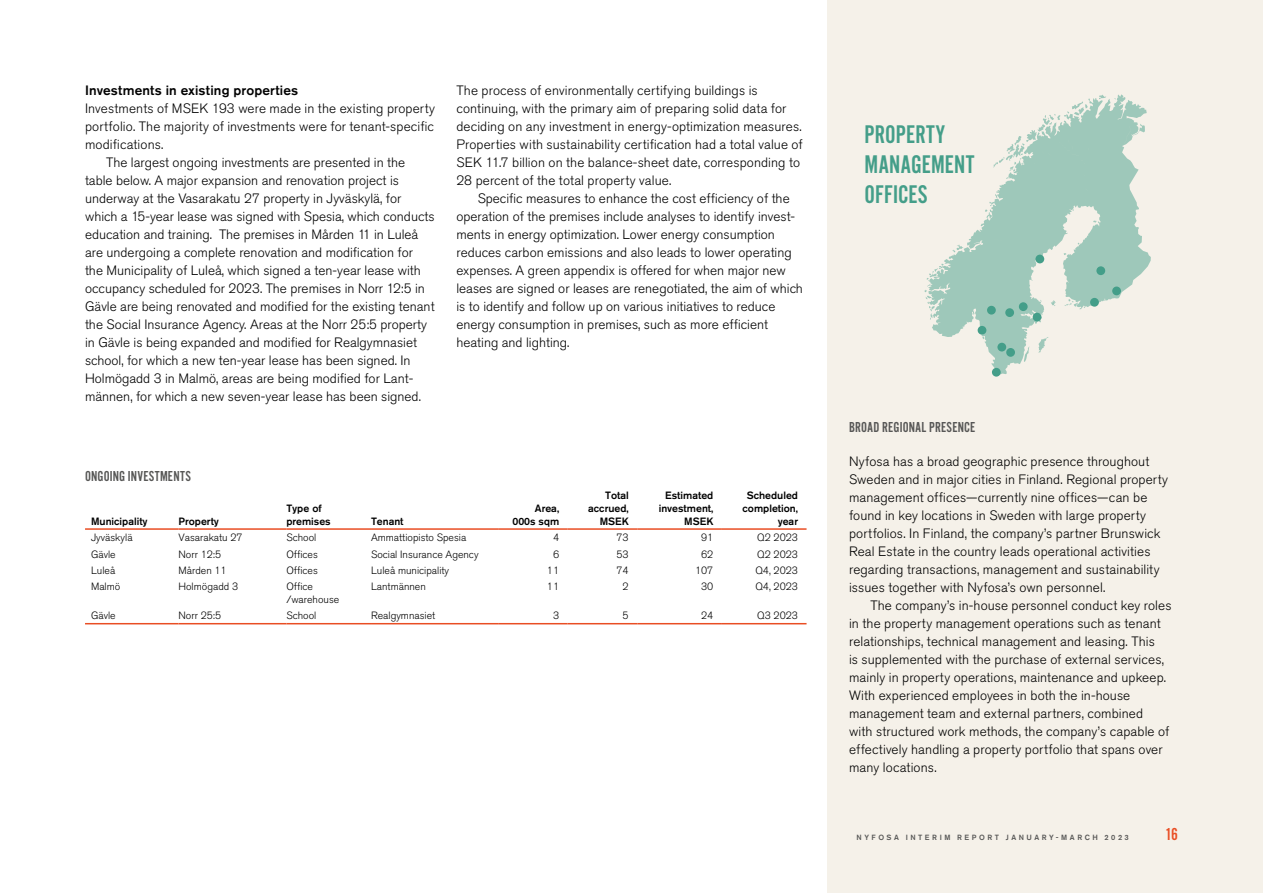
<style>
.page{position:relative;width:1263px;height:893px;background:#fff}
.page>*{position:absolute;margin:0;border:0;box-sizing:border-box;transform-origin:0 0}
.t1{font:26.55px/30px "Alternate Got No 2 D";letter-spacing:.005em;color:#449e89}
.t2{font:18px "Alternate Got No 2 D";color:#e94e24}
.t3{font:15px "Alternate Got No 2 D";letter-spacing:.01em;color:#575756}
.t4{font:300 13.5px/18px "Akzidenz Grotesk Pro";color:#000}
.t5{font:500 13.5px "Akzidenz Grotesk Pro";letter-spacing:.01em;color:#000}
.t6{font:300 10.5px/12.8px "Akzidenz Grotesk Pro";color:#000}
.t7{font:500 10.5px/12.8px "Akzidenz Grotesk Pro";color:#000;text-align:right}
.t8{font:500 7.5px "Akzidenz Grotesk Pro";letter-spacing:.34em;color:#575756}
</style>
<div class="page">
<hr style="left:85px;top:528px;width:94px;height:2px;background:#e94e24">
<hr style="left:179px;top:528px;width:107px;height:2px;background:#e94e24">
<hr style="left:286px;top:528px;width:85px;height:2px;background:#e94e24">
<hr style="left:371px;top:528px;width:127px;height:2px;background:#e94e24">
<hr style="left:498px;top:528px;width:70px;height:2px;background:#e94e24">
<hr style="left:568px;top:528px;width:69px;height:2px;background:#e94e24">
<hr style="left:637px;top:528px;width:85px;height:2px;background:#e94e24">
<hr style="left:722px;top:528px;width:84px;height:2px;background:#e94e24">
<hr style="left:85px;top:623px;width:94px;height:1px;background:#e94e24">
<hr style="left:179px;top:623px;width:107px;height:1px;background:#e94e24">
<hr style="left:286px;top:623px;width:85px;height:1px;background:#e94e24">
<hr style="left:371px;top:623px;width:127px;height:1px;background:#e94e24">
<hr style="left:498px;top:623px;width:70px;height:1px;background:#e94e24">
<hr style="left:568px;top:623px;width:69px;height:1px;background:#e94e24">
<hr style="left:637px;top:623px;width:85px;height:1px;background:#e94e24">
<hr style="left:722px;top:623px;width:84px;height:1px;background:#e94e24">
<div style="left:828px;top:0;width:435px;height:893px;background:#f5f1e9"></div>
<svg style="left:924px;top:94px;width:227px;height:280px"></svg>
<div style="left:992px;top:368px;width:9px;height:9px;background:#449e89;border-radius:50%"></div>
<div style="left:1033px;top:313px;width:8px;height:8px;background:#449e89;border-radius:50%"></div>
<div style="left:1019px;top:302px;width:9px;height:9px;background:#449e89;border-radius:50%"></div>
<div style="left:1005px;top:308px;width:9px;height:9px;background:#449e89;border-radius:50%"></div>
<div style="left:987px;top:306px;width:9px;height:9px;background:#449e89;border-radius:50%"></div>
<div style="left:1006px;top:348px;width:9px;height:9px;background:#449e89;border-radius:50%"></div>
<div style="left:997px;top:343px;width:9px;height:8px;background:#449e89;border-radius:50%"></div>
<div style="left:1035px;top:255px;width:9px;height:8px;background:#449e89;border-radius:50%"></div>
<div style="left:1096px;top:266px;width:9px;height:9px;background:#449e89;border-radius:50%"></div>
<div style="left:1112px;top:287px;width:9px;height:8px;background:#449e89;border-radius:50%"></div>
<div style="left:1090px;top:298px;width:9px;height:9px;background:#449e89;border-radius:50%"></div>
<div style="left:978px;top:326px;width:8px;height:9px;background:#449e89;border-radius:50%"></div>
<p class="t5" style="left:85px;top:82px;width:215px">Investments in existing properties</p>
<p class="t4" style="left:85px;top:99px;width:352px">Investments of MSEK 193 were made in the existing property</p>
<p class="t4" style="left:85px;top:117px;width:351px">portfolio. The majority of investments were for tenant-specific</p>
<p class="t4" style="left:85px;top:135px;width:80px">modifications.</p>
<p class="t4" style="left:106px;top:153px;width:300px">The largest ongoing investments are presented in the</p>
<p class="t4" style="left:85px;top:171px;width:315px">table below. A major expansion and renovation project is</p>
<p class="t4" style="left:85px;top:189px;width:318px">underway at the Vasarakatu 27 property in Jyväskylä, for</p>
<p class="t4" style="left:85px;top:207px;width:351px">which a 15-year lease was signed with Spesia, which conducts</p>
<p class="t4" style="left:85px;top:225px;width:335px">education and training. The premises in Mården 11 in Luleå</p>
<p class="t4" style="left:85px;top:243px;width:329px">are undergoing a complete renovation and modification for</p>
<p class="t4" style="left:85px;top:261px;width:337px">the Municipality of Luleå, which signed a ten-year lease with</p>
<p class="t4" style="left:85px;top:279px;width:341px">occupancy scheduled for 2023. The premises in Norr 12:5 in</p>
<p class="t4" style="left:85px;top:297px;width:351px">Gävle are being renovated and modified for the existing tenant</p>
<p class="t4" style="left:85px;top:315px;width:343px">the Social Insurance Agency. Areas at the Norr 25:5 property</p>
<p class="t4" style="left:85px;top:333px;width:333px">in Gävle is being expanded and modified for Realgymnasiet</p>
<p class="t4" style="left:85px;top:351px;width:327px">school, for which a new ten-year lease has been signed. In</p>
<p class="t4" style="left:85px;top:369px;width:330px">Holmögadd 3 in Malmö, areas are being modified for Lant-</p>
<p class="t4" style="left:85px;top:387px;width:337px">männen, for which a new seven-year lease has been signed.</p>
<p class="t4" style="left:456px;top:81px;width:348px">The process of environmentally certifying buildings is continuing, with the primary aim of preparing solid data for deciding on any investment in energy-optimization measures.<br>Properties with sustainability certification had a total value of SEK 11.7 billion on the balance-sheet date, corresponding to 28 percent of the total property value.</p>
<p class="t4" style="left:456px;top:189px;width:348px;text-indent:21px">Specific measures to enhance the cost efficiency of the operation of the premises include analyses to identify invest&shy;ments in energy optimization. Lower energy consumption reduces carbon emissions and also leads to lower operating expenses. A green appendix is offered for when major new leases are signed or leases are renegotiated, the aim of which is to identify and follow up on various initiatives to reduce energy consumption in premises, such as more efficient heating and lighting.</p>
<p class="t3" style="left:85px;top:468px;width:107px">ONGOING INVESTMENTS</p>
<p class="t7" style="left:91px;top:515px;width:58px">Municipality</p>
<p class="t7" style="left:179px;top:515px;width:42px">Property</p>
<p class="t7" style="left:286px;top:502px;width:46px;text-align:left">Type of premises</p>
<p class="t7" style="left:371px;top:515px;width:34px">Tenant</p>
<p class="t7" style="left:512px;top:502px;width:48px">Area,<br>000s sqm</p>
<p class="t7" style="left:588px;top:489px;width:42px">Total accrued,<br>MSEK</p>
<p class="t7" style="left:659px;top:489px;width:56px">Estimated investment,<br>MSEK</p>
<p class="t7" style="left:742px;top:489px;width:57px">Scheduled completion, year</p>
<p class="t6" style="left:91px;top:531px;width:43px">Jyväskylä</p>
<p class="t6" style="left:179px;top:531px;width:66px">Vasarakatu 27</p>
<p class="t6" style="left:286px;top:531px;width:31px">School</p>
<p class="t6" style="left:371px;top:531px;width:97px">Ammattiopisto Spesia</p>
<p class="t6" style="left:553px;top:531px;width:8px">4</p>
<p class="t6" style="left:616px;top:531px;width:14px">73</p>
<p class="t6" style="left:701px;top:531px;width:14px">91</p>
<p class="t6" style="left:757px;top:531px;width:42px">Q2 2023</p>
<p class="t6" style="left:91px;top:547px;width:26px">Gävle</p>
<p class="t6" style="left:179px;top:547px;width:44px">Norr 12:5</p>
<p class="t6" style="left:286px;top:547px;width:33px">Offices</p>
<p class="t6" style="left:371px;top:547px;width:109px">Social Insurance Agency</p>
<p class="t6" style="left:553px;top:547px;width:8px">6</p>
<p class="t6" style="left:616px;top:547px;width:14px">53</p>
<p class="t6" style="left:701px;top:547px;width:14px">62</p>
<p class="t6" style="left:757px;top:547px;width:42px">Q2 2023</p>
<p class="t6" style="left:91px;top:564px;width:26px">Luleå</p>
<p class="t6" style="left:179px;top:564px;width:50px">Mården 11</p>
<p class="t6" style="left:286px;top:564px;width:33px">Offices</p>
<p class="t6" style="left:371px;top:564px;width:80px">Luleå municipality</p>
<p class="t6" style="left:547px;top:564px;width:14px">11</p>
<p class="t6" style="left:616px;top:564px;width:14px">74</p>
<p class="t6" style="left:695px;top:564px;width:20px">107</p>
<p class="t6" style="left:755px;top:564px;width:44px">Q4, 2023</p>
<p class="t6" style="left:91px;top:580px;width:31px">Malmö</p>
<p class="t6" style="left:179px;top:580px;width:61px">Holmögadd 3</p>
<p class="t6" style="left:286px;top:580px;width:54px">Office /warehouse</p>
<p class="t6" style="left:371px;top:580px;width:56px">Lantmännen</p>
<p class="t6" style="left:547px;top:580px;width:14px">11</p>
<p class="t6" style="left:623px;top:580px;width:8px">2</p>
<p class="t6" style="left:701px;top:580px;width:14px">30</p>
<p class="t6" style="left:755px;top:580px;width:44px">Q4, 2023</p>
<p class="t6" style="left:91px;top:609px;width:26px">Gävle</p>
<p class="t6" style="left:179px;top:609px;width:44px">Norr 25:5</p>
<p class="t6" style="left:286px;top:609px;width:31px">School</p>
<p class="t6" style="left:371px;top:609px;width:66px">Realgymnasiet</p>
<p class="t6" style="left:553px;top:609px;width:8px">3</p>
<p class="t6" style="left:623px;top:609px;width:8px">5</p>
<p class="t6" style="left:701px;top:609px;width:14px">24</p>
<p class="t6" style="left:757px;top:609px;width:42px">Q3 2023</p>
<h1 class="t1" style="left:864px;top:119px;width:111px">PROPERTY<br>MANAGEMENT<br>OFFICES</h1>
<p class="t3" style="left:849px;top:419px;width:128px">BROAD REGIONAL PRESENCE</p>
<p class="t4" style="left:849px;top:452px;width:321px">Nyfosa has a broad geographic presence throughout Sweden and in major cities in Finland. Regional property management offices—currently nine offices—can be found in key locations in Sweden with large property portfolios. In Finland, the company’s partner Brunswick Real Estate in the country leads operational activities regarding transactions, management and sustainability issues together with Nyfosa’s own personnel.</p>
<p class="t4" style="left:849px;top:596px;width:324px;text-indent:21px">The company’s in-house personnel conduct key roles in the property management operations such as tenant relationships, technical management and leasing. This<br>is supplemented with the purchase of external services, mainly in property operations, maintenance and upkeep.<br>With experienced employees in both the in-house management team and external partners, combined<br>with structured work methods, the company’s capable of effectively handling a property portfolio that spans over many locations.</p>
<p class="t8" style="left:856px;top:833px;width:274px">NYFOSA INTERIM REPORT JANUARY-MARCH 2023</p>
<h2 class="t2" style="left:1165px;top:825px;width:14px">16</h2>
</div>
